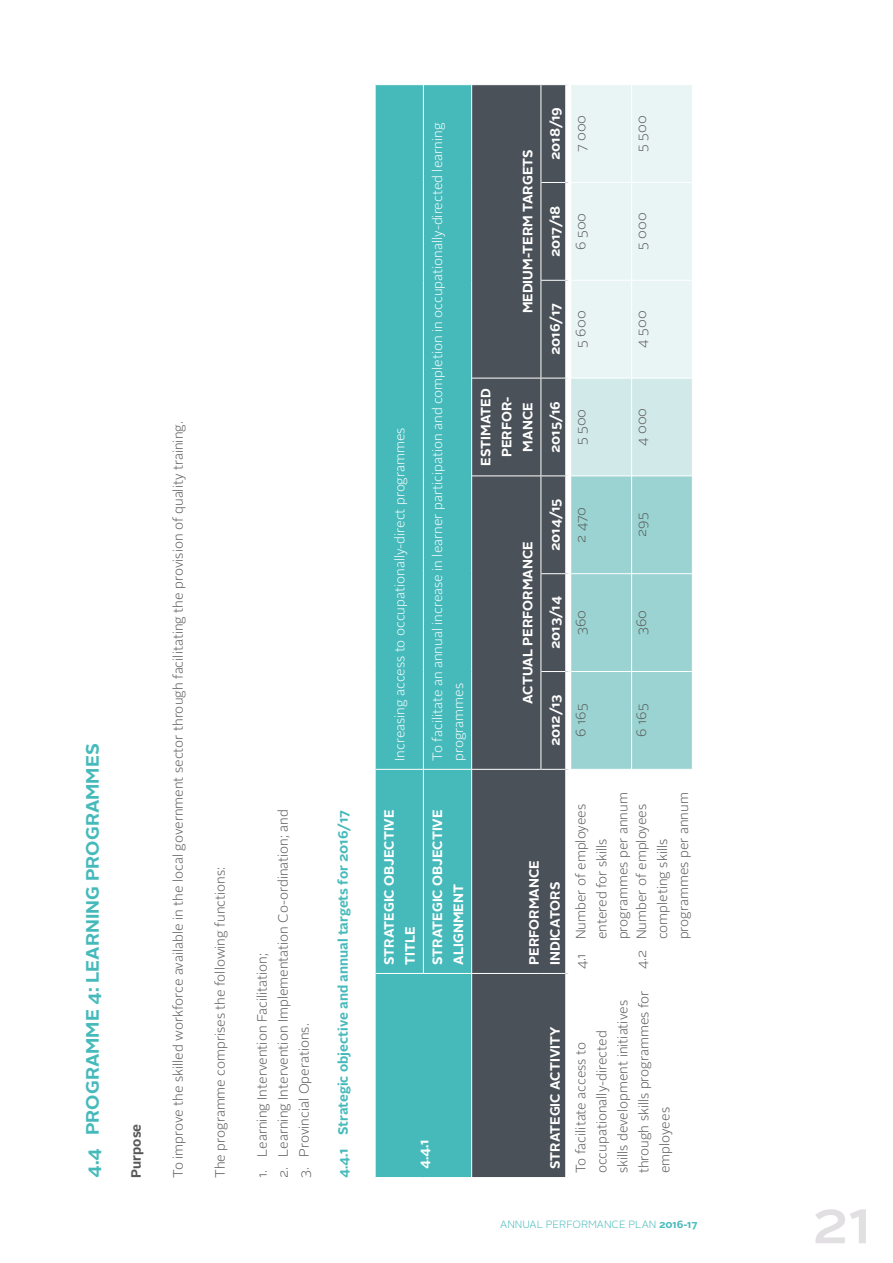
<style>
.page{position:relative;width:893px;height:1263px;background:#fff}
.page>*{position:absolute;margin:0;border:0;box-sizing:border-box;transform-origin:0 0}
.t1{font:500 60px "Alright Sans";color:#e1dfe1}
.t2{font:700 18px "Alright Sans";color:#46babb;scale:1.05 1}
.t3{font:300 13.5px/21px "Alright Sans";color:#575756}
.t4{font:700 13.5px/21px "Alright Sans";color:#fff}
.t5{font:300 13.5px/21px "Alright Sans";color:#fff}
.t6{font:700 13.5px "Alright Sans";color:#46babb}
.t7{font:700 13.5px "Alright Sans";color:#575756}
.t8{font:300 10.5px "Alright Sans";color:#46babb}
.s1{font-weight:700}
</style>
<div class="page">
<div style="left:376px;top:85px;width:95px;height:1092px;background:#46babb"></div>
<div style="left:472px;top:85px;width:93px;height:1092px;background:#4b5159"></div>
<hr style="left:375px;top:973px;width:48px;height:1px;background:#fff">
<hr style="left:375px;top:769px;width:48px;height:1px;background:#fff">
<hr style="left:423px;top:769px;width:1px;height:205px;background:#fff">
<hr style="left:424px;top:973px;width:47px;height:1px;background:#fff">
<hr style="left:423px;top:671px;width:1px;height:98px;background:#fff">
<hr style="left:424px;top:769px;width:47px;height:1px;background:#fff">
<hr style="left:423px;top:574px;width:1px;height:97px;background:#fff">
<hr style="left:423px;top:476px;width:1px;height:98px;background:#fff">
<hr style="left:423px;top:378px;width:1px;height:98px;background:#fff">
<hr style="left:423px;top:280px;width:1px;height:98px;background:#fff">
<hr style="left:423px;top:182px;width:1px;height:98px;background:#fff">
<hr style="left:423px;top:84px;width:1px;height:98px;background:#fff">
<hr style="left:472px;top:973px;width:69px;height:1px;background:#fff">
<hr style="left:472px;top:769px;width:69px;height:1px;background:#fff">
<hr style="left:472px;top:475px;width:69px;height:1px;background:#fff">
<hr style="left:472px;top:378px;width:69px;height:1px;background:#fff">
<svg style="left:541px;top:973px;width:24px;height:1px"></svg>
<svg style="left:541px;top:84px;width:151px;height:686px;background:#afcccc"></svg>
<hr style="left:571px;top:769px;width:60px;height:1px;background:#fff">
<hr style="left:571px;top:671px;width:60px;height:1px;background:#fff">
<hr style="left:571px;top:573px;width:60px;height:1px;background:#fff">
<hr style="left:571px;top:475px;width:60px;height:1px;background:#fff">
<hr style="left:571px;top:378px;width:60px;height:1px;background:#fff">
<hr style="left:571px;top:280px;width:60px;height:1px;background:#fff">
<hr style="left:571px;top:182px;width:60px;height:1px;background:#fff">
<hr style="left:568px;top:84px;width:63px;height:1px;background:#fff">
<hr style="left:631px;top:769px;width:1px;height:205px;background:#fff">
<hr style="left:631px;top:671px;width:1px;height:98px;background:#fff">
<hr style="left:632px;top:769px;width:60px;height:1px;background:#fff">
<hr style="left:631px;top:574px;width:1px;height:97px;background:#fff">
<hr style="left:632px;top:671px;width:60px;height:1px;background:#fff">
<hr style="left:631px;top:476px;width:1px;height:98px;background:#fff">
<hr style="left:632px;top:573px;width:60px;height:1px;background:#fff">
<hr style="left:631px;top:378px;width:1px;height:98px;background:#fff">
<hr style="left:632px;top:475px;width:60px;height:1px;background:#fff">
<hr style="left:631px;top:280px;width:1px;height:98px;background:#fff">
<hr style="left:632px;top:378px;width:60px;height:1px;background:#fff">
<hr style="left:631px;top:182px;width:1px;height:98px;background:#fff">
<hr style="left:632px;top:280px;width:60px;height:1px;background:#fff">
<hr style="left:631px;top:84px;width:1px;height:98px;background:#fff">
<hr style="left:632px;top:182px;width:60px;height:1px;background:#fff">
<hr style="left:632px;top:84px;width:60px;height:1px;background:#fff">
<div style="left:565px;top:769px;width:6px;height:204px;background:#fff"></div>
<div style="left:565px;top:671px;width:6px;height:98px;background:#fff"></div>
<div style="left:565px;top:574px;width:6px;height:97px;background:#fff"></div>
<div style="left:565px;top:476px;width:6px;height:98px;background:#fff"></div>
<div style="left:565px;top:378px;width:6px;height:98px;background:#fff"></div>
<div style="left:565px;top:280px;width:6px;height:98px;background:#fff"></div>
<div style="left:565px;top:182px;width:6px;height:98px;background:#fff"></div>
<div style="left:565px;top:85px;width:6px;height:97px;background:#fff"></div>
<h2 class="t2" style="left:80px;top:1178px;width:415px;rotate:-90deg">4.4 PROGRAMME 4: LEARNING PROGRAMMES</h2>
<p class="t7" style="left:127px;top:1178px;width:56px;rotate:-90deg">Purpose</p>
<p class="t3" style="left:168px;top:1178px;width:758px;rotate:-90deg">To improve the skilled workforce available in the local government sector through facilitating the provision of quality training.</p>
<p class="t3" style="left:210px;top:1178px;width:312px;rotate:-90deg">The programme comprises the following functions:</p>
<p class="t3" style="left:273px;top:1178px;width:370px;rotate:-90deg">2. Learning Intervention Implementation Co-ordination; and</p>
<p class="t3" style="left:252px;top:1178px;width:226px;rotate:-90deg">1. Learning Intervention Facilitation;</p>
<p class="t3" style="left:294px;top:1178px;width:156px;rotate:-90deg">3. Provincial Operations.</p>
<p class="t6" style="left:334px;top:1178px;width:369px;rotate:-90deg">4.4.1 Strategic objective and annual targets for 2016/17</p>
<p class="t5" style="left:389px;top:761px;width:335px;rotate:-90deg">Increasing access to occupationally-direct programmes</p>
<p class="t5" style="left:427px;top:761px;width:639px;rotate:-90deg">To facilitate an annual increase in learner participation and completion in occupationally-directed learning programmes</p>
<p class="t4" style="left:379px;top:965px;width:157px;rotate:-90deg">STRATEGIC OBJECTIVE<br>TITLE</p>
<p class="t4" style="left:427px;top:965px;width:157px;rotate:-90deg">STRATEGIC OBJECTIVE<br>ALIGNMENT</p>
<p class="t4" style="left:413px;top:1169px;width:31px;rotate:-90deg">4.4.1</p>
<p class="t4" style="left:517px;top:313px;width:166px;rotate:-90deg">MEDIUM-TERM TARGETS</p>
<p class="t4" style="left:475px;top:466px;width:79px;text-align:center;rotate:-90deg">ESTIMATED<br>PERFOR-<br>MANCE</p>
<p class="t4" style="left:517px;top:704px;width:164px;rotate:-90deg">ACTUAL PERFORMANCE</p>
<p class="t4" style="left:545px;top:160px;width:55px;rotate:-90deg">2018/19</p>
<p class="t3" style="left:570px;top:152px;width:39px;rotate:-90deg">7 000</p>
<p class="t4" style="left:545px;top:257px;width:53px;rotate:-90deg">2017/18</p>
<p class="t3" style="left:570px;top:250px;width:38px;rotate:-90deg">6 500</p>
<p class="t4" style="left:545px;top:355px;width:53px;rotate:-90deg">2016/17</p>
<p class="t3" style="left:570px;top:348px;width:39px;rotate:-90deg">5 600</p>
<p class="t4" style="left:545px;top:453px;width:54px;rotate:-90deg">2015/16</p>
<p class="t3" style="left:570px;top:445px;width:38px;rotate:-90deg">5 500</p>
<p class="t4" style="left:545px;top:551px;width:54px;rotate:-90deg">2014/15</p>
<p class="t3" style="left:570px;top:543px;width:37px;rotate:-90deg">2 470</p>
<p class="t4" style="left:545px;top:649px;width:54px;rotate:-90deg">2013/14</p>
<p class="t3" style="left:570px;top:635px;width:26px;rotate:-90deg">360</p>
<p class="t4" style="left:545px;top:746px;width:54px;rotate:-90deg">2012/13</p>
<p class="t3" style="left:570px;top:737px;width:35px;rotate:-90deg">6 165</p>
<p class="t3" style="left:631px;top:152px;width:38px;rotate:-90deg">5 500</p>
<p class="t3" style="left:631px;top:250px;width:39px;rotate:-90deg">5 000</p>
<p class="t3" style="left:631px;top:348px;width:38px;rotate:-90deg">4 500</p>
<p class="t3" style="left:631px;top:446px;width:40px;rotate:-90deg">4 000</p>
<p class="t3" style="left:631px;top:537px;width:25px;rotate:-90deg">295</p>
<p class="t3" style="left:631px;top:635px;width:26px;rotate:-90deg">360</p>
<p class="t3" style="left:631px;top:737px;width:35px;rotate:-90deg">6 165</p>
<p class="t4" style="left:524px;top:965px;width:106px;rotate:-90deg">PERFORMANCE<br>INDICATORS</p>
<p class="t4" style="left:545px;top:1169px;width:144px;rotate:-90deg">STRATEGIC ACTIVITY</p>
<p class="t3" style="left:631px;top:939px;width:148px;text-indent:-30px;rotate:-90deg">4.2 Number of employees completing skills programmes per annum</p>
<p class="t3" style="left:570px;top:939px;width:148px;text-indent:-30px;rotate:-90deg">4.1 Number of employees entered for skills programmes per annum</p>
<p class="t3" style="left:570px;top:1173px;width:184px;rotate:-90deg">To facilitate access to occupationally-directed<br>skills development initiatives through skills programmes for employees</p>
<p class="t8" style="left:500px;top:1218px;width:199px">ANNUAL PERFORMANCE PLAN <span class="s1">2016-17</span></p>
<h1 class="t1" style="left:812px;top:1181px;width:62px">21</h1>
</div>
